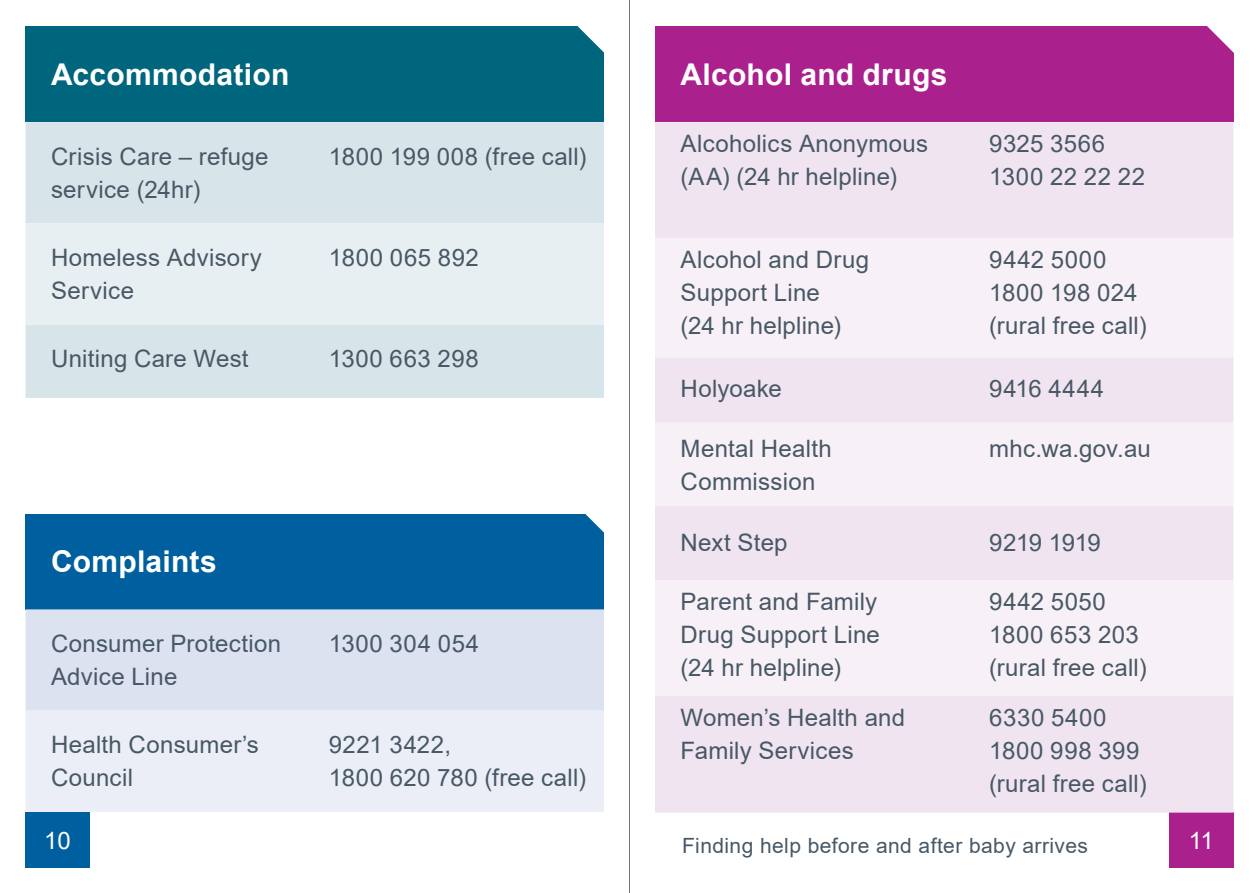
<style>
.page{position:relative;width:1259px;height:893px;background:#fff}
.page>*{position:absolute;margin:0;border:0;box-sizing:border-box;transform-origin:0 0}
.t1{font:700 30px "Arial";letter-spacing:.01em;color:#fff}
.t2{font:24px/33px "Arial";letter-spacing:.015em;color:#485865}
.t3{font:24px "Arial";letter-spacing:.035em;color:#485865}
.t4{font:24px "Arial";letter-spacing:-.02em;color:#485865}
.t5{font:24px "Arial";color:#fff}
.t6{font:21px "Arial";letter-spacing:.02em;color:#485865}
</style>
<div class="page">
<div style="left:26px;top:812px;width:64px;height:55px;background:#005f9e"></div>
<div style="left:1169px;top:812px;width:64px;height:55px;background:#aa218e"></div>
<div style="left:26px;top:27px;width:578px;height:95px;background:#00667d"></div>
<div style="left:26px;top:122px;width:578px;height:276px;background:#d7e4e9"></div>
<div style="left:26px;top:223px;width:578px;height:102px;background:#e8eff2"></div>
<div style="left:26px;top:514px;width:578px;height:95px;background:#005f9e"></div>
<div style="left:26px;top:609px;width:578px;height:102px;background:#dce2ef"></div>
<div style="left:26px;top:711px;width:578px;height:101px;background:#ebeef6"></div>
<div style="left:655px;top:27px;width:578px;height:95px;background:#aa218e"></div>
<div style="left:655px;top:122px;width:578px;height:691px;background:#f0e4f1"></div>
<svg style="left:655px;top:238px;width:578px;height:458px;fill:#f7f0f7"></svg>
<svg style="left:551px;top:26px;width:53px;height:27px"></svg>
<svg style="left:1181px;top:26px;width:53px;height:52px"></svg>
<svg style="left:585px;top:514px;width:19px;height:19px"></svg>
<hr style="left:629px;top:0;width:1px;height:893px;background:#6b7884">
<p class="t1" style="left:51px;top:54px;width:240px">Accommodation</p>
<p class="t2" style="left:51px;top:140px;width:219px">Crisis Care – refuge service (24hr)</p>
<p class="t2" style="left:329px;top:140px;width:259px">1800 199 008 (free call)</p>
<p class="t2" style="left:51px;top:241px;width:212px">Homeless Advisory<br>Service</p>
<p class="t2" style="left:329px;top:241px;width:151px">1800 065 892</p>
<p class="t2" style="left:51px;top:342px;width:199px">Uniting Care West</p>
<p class="t2" style="left:329px;top:342px;width:151px">1300 663 298</p>
<p class="t1" style="left:51px;top:541px;width:167px">Complaints</p>
<p class="t2" style="left:51px;top:627px;width:231px">Consumer Protection<br>Advice Line</p>
<p class="t2" style="left:329px;top:627px;width:152px">1300 304 054</p>
<p class="t2" style="left:51px;top:728px;width:209px">Health Consumer’s<br>Council</p>
<p class="t2" style="left:329px;top:728px;width:259px">9221 3422,<br>1800 620 780 (free call)</p>
<p class="t1" style="left:680px;top:54px;width:268px">Alcohol and drugs</p>
<p class="t2" style="left:680px;top:127px;width:249px">Alcoholics Anonymous (AA) (24 hr helpline)</p>
<p class="t2" style="left:989px;top:127px;width:157px">9325 3566<br>1300 22 22 22</p>
<p class="t2" style="left:680px;top:243px;width:190px">Alcohol and Drug<br>Support Line<br>(24 hr helpline)</p>
<p class="t2" style="left:989px;top:243px;width:159px">9442 5000<br>1800 198 024 (rural free call)</p>
<p class="t2" style="left:680px;top:371px;width:103px">Holyoake</p>
<p class="t3" style="left:989px;top:372px;width:116px">9416 4444</p>
<p class="t2" style="left:680px;top:432px;width:153px">Mental Health<br>Commission</p>
<p class="t2" style="left:989px;top:432px;width:163px">mhc.wa.gov.au</p>
<p class="t2" style="left:680px;top:526px;width:109px">Next Step</p>
<p class="t4" style="left:989px;top:526px;width:113px">9219 1919</p>
<p class="t2" style="left:680px;top:585px;width:201px;text-align:justify">Parent and Family Drug Support Line (24 hr helpline)</p>
<p class="t2" style="left:989px;top:585px;width:159px">9442 5050<br>1800 653 203 (rural free call)</p>
<p class="t2" style="left:680px;top:700px;width:226px">Women’s Health and<br>Family Services</p>
<p class="t2" style="left:989px;top:700px;width:159px">6330 5400<br>1800 998 399 (rural free call)</p>
<p class="t5" style="left:44px;top:824px;width:28px">10</p>
<p class="t5" style="left:1189px;top:824px;width:26px">11</p>
<p class="t6" style="left:682px;top:832px;width:407px">Finding help before and after baby arrives</p>
</div>
